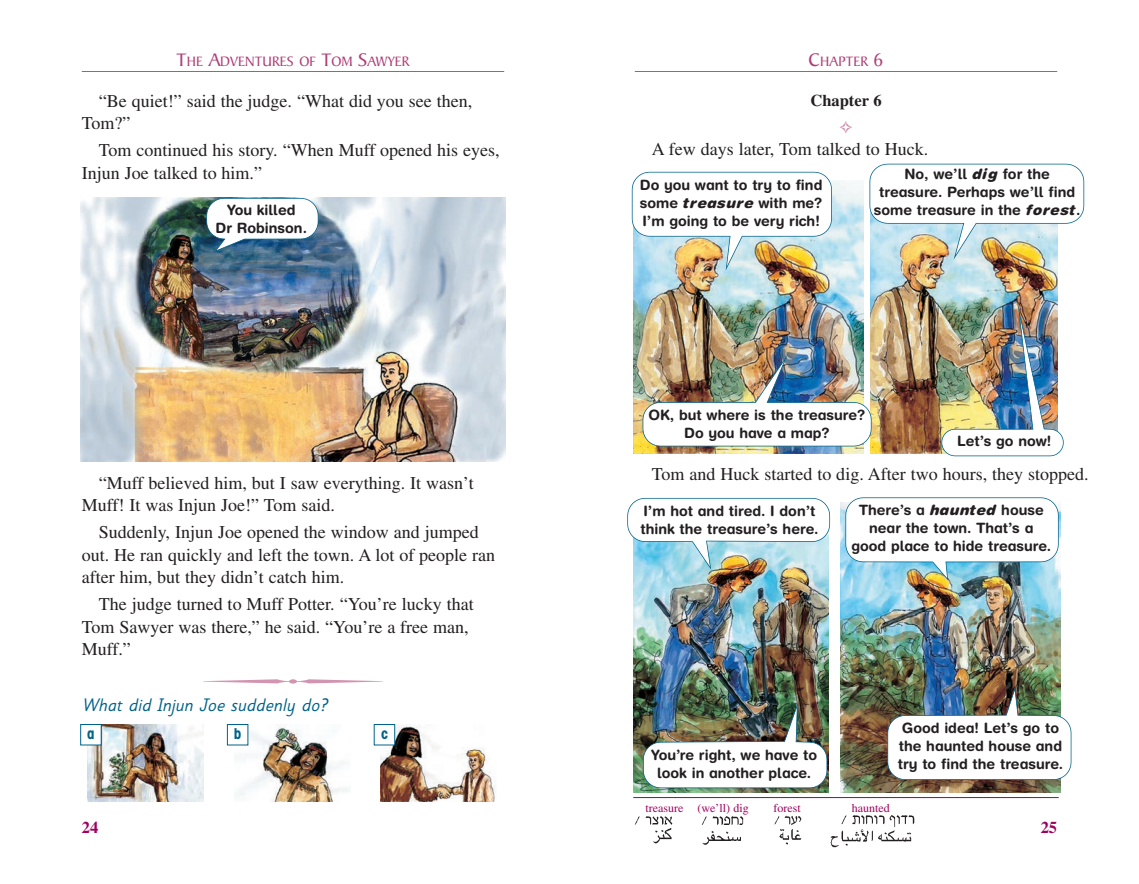
<style>
.page{position:relative;width:1139px;height:884px;background:#fff}
.page>*{position:absolute;margin:0;border:0;box-sizing:border-box;transform-origin:0 0}
.t1{font:18px/22.5px "Times";color:#231f20}
.t2{font:italic 18px "ONDA Sassoon Sans Plain";color:#006288}
.t3{font:700 16.5px "Times";color:#231f20}
.t4{font:700 16.5px "Times";color:#9e015e}
.t5{font:700 condensed 15px "Avant Garde";color:#006288}
.t6{font:14.7px "Baker Signet";color:#ae3e77}
.t7{font:700 14.25px/18px "Relvetica";color:#231f20;text-align:center}
.t8{font:12px "Times";color:#9e015e}
.s1{font-size:19.5px}
.s2{font-style:italic}
</style>
<div class="page">
<hr style="left:635px;top:71px;width:422px;height:1px;background:#2c92b4">
<img style="left:633px;top:569px;width:195px;height:223px">
<img style="left:633px;top:181px;width:231px;height:272px">
<img style="left:632px;top:172px;width:200px;height:98px">
<img style="left:870px;top:260px;width:187px;height:193px">
<svg style="left:869px;top:164px;width:215px;height:96px"></svg>
<img style="left:941px;top:302px;width:122px;height:154px">
<img style="left:840px;top:502px;width:220px;height:290px">
<img style="left:887px;top:687px;width:184px;height:93px">
<img style="left:642px;top:354px;width:229px;height:92px">
<svg style="left:845px;top:497px;width:213px;height:83px"></svg>
<svg style="left:627px;top:498px;width:203px;height:71px"></svg>
<img style="left:643px;top:702px;width:184px;height:86px">
<hr style="left:633px;top:797px;width:425px;height:1px;background:#9e015e">
<hr style="left:82px;top:71px;width:422px;height:1px;background:#2c92b4">
<img style="left:80px;top:197px;width:425px;height:264px">
<img style="left:87px;top:724px;width:116px;height:78px">
<img style="left:381px;top:724px;width:115px;height:78px">
<img style="left:234px;top:724px;width:115px;height:78px">
<svg style="left:206px;top:198px;width:112px;height:54px"></svg>
<img style="left:634px;top:816px;width:39px;height:9px">
<img style="left:701px;top:816px;width:43px;height:29px">
<img style="left:774px;top:815px;width:28px;height:11px">
<img style="left:841px;top:815px;width:73px;height:12px">
<img style="left:830px;top:829px;width:82px;height:19px">
<div style="left:81px;top:724px;width:20px;height:21px;background:#fff"></div>
<div style="left:80px;top:724px;width:22px;height:21px;border:1px solid #006288"></div>
<div style="left:227px;top:724px;width:21px;height:21px;background:#fff"></div>
<div style="left:227px;top:724px;width:21px;height:21px;border:1px solid #006288"></div>
<div style="left:374px;top:724px;width:21px;height:21px;background:#fff"></div>
<div style="left:374px;top:724px;width:21px;height:21px;border:1px solid #006288"></div>
<img style="left:653px;top:828px;width:19px;height:16px">
<img style="left:779px;top:829px;width:23px;height:16px">
<p class="t6" style="left:176px;top:55px;width:235px"><span class="s1">T</span>HE <span class="s1">A</span>DVENTURES OF <span class="s1">T</span>OM <span class="s1">S</span>AWYER</p>
<p class="t1" style="left:82px;top:91px;width:392px;text-indent:17px">“Be quiet!” said the judge. “What did you see then,<br>Tom?”</p>
<p class="t1" style="left:82px;top:141px;width:419px;text-indent:17px">Tom continued his story. “When Muff opened his eyes,<br>Injun Joe talked to him.”</p>
<p class="t7" style="left:215px;top:202px;width:93px">You killed<br>Dr Robinson.</p>
<p class="t1" style="left:82px;top:473px;width:393px;text-indent:17px">“Muff believed him, but I saw everything. It wasn’t<br>Muff! It was Injun Joe!” Tom said.</p>
<p class="t1" style="left:82px;top:522px;width:415px;text-indent:17px">Suddenly, Injun Joe opened the window and jumped out. He ran quickly and left the town. A lot of people ran after him, but they didn’t catch him.</p>
<p class="t1" style="left:82px;top:594px;width:393px;text-indent:17px">The judge turned to Muff Potter. “You’re lucky that<br>Tom Sawyer was there,” he said. “You’re a free man,<br>Muff.”</p>
<p class="t2" style="left:82px;top:700px;width:250px">What did Injun Joe suddenly do?</p>
<p class="t5" style="left:87px;top:727px;width:9px">a</p>
<p class="t5" style="left:234px;top:727px;width:9px">b</p>
<p class="t5" style="left:381px;top:727px;width:8px">c</p>
<p class="t4" style="left:82px;top:821px;width:18px">24</p>
<p class="t6" style="left:808px;top:55px;width:76px"><span class="s1">C</span>HAPTER <span class="s1">6</span></p>
<p class="t3" style="left:810px;top:94px;width:73px">Chapter 6</p>
<p class="t1" style="left:652px;top:140px;width:278px">A few days later, Tom talked to Huck.</p>
<p class="t7" style="left:640px;top:177px;width:184px;text-align:justify">Do you want to try to find some <span class="s2">treasure</span> with me?<br>I’m going to be very rich!</p>
<p class="t7" style="left:873px;top:166px;width:208px">No, we’ll <span class="s2">dig</span> for the treasure. Perhaps we’ll find some treasure in the <span class="s2">forest</span>.</p>
<p class="t7" style="left:648px;top:407px;width:218px">OK, but where is the treasure?<br>Do you have a map?</p>
<p class="t7" style="left:957px;top:433px;width:96px">Let’s go now!</p>
<p class="t1" style="left:652px;top:464px;width:438px">Tom and Huck started to dig. After two hours, they stopped.</p>
<p class="t7" style="left:640px;top:503px;width:179px;text-align:left">I’m hot and tired. I don’t think the treasure’s here.</p>
<p class="t7" style="left:851px;top:502px;width:201px">There’s a <span class="s2">haunted</span> house near the town. That’s a good place to hide treasure.</p>
<p class="t7" style="left:651px;top:747px;width:168px">You’re right, we have to look in another place.</p>
<p class="t8" style="left:645px;top:803px;width:105px">treasure (we’ll) dig</p>
<p class="t8" style="left:773px;top:803px;width:29px">forest</p>
<p class="t8" style="left:852px;top:803px;width:39px">haunted</p>
<p class="t7" style="left:897px;top:720px;width:167px;text-align:left">Good idea! Let’s go to the haunted house and try to find the treasure.</p>
<p class="t4" style="left:1040px;top:821px;width:18px">25</p>
</div>
